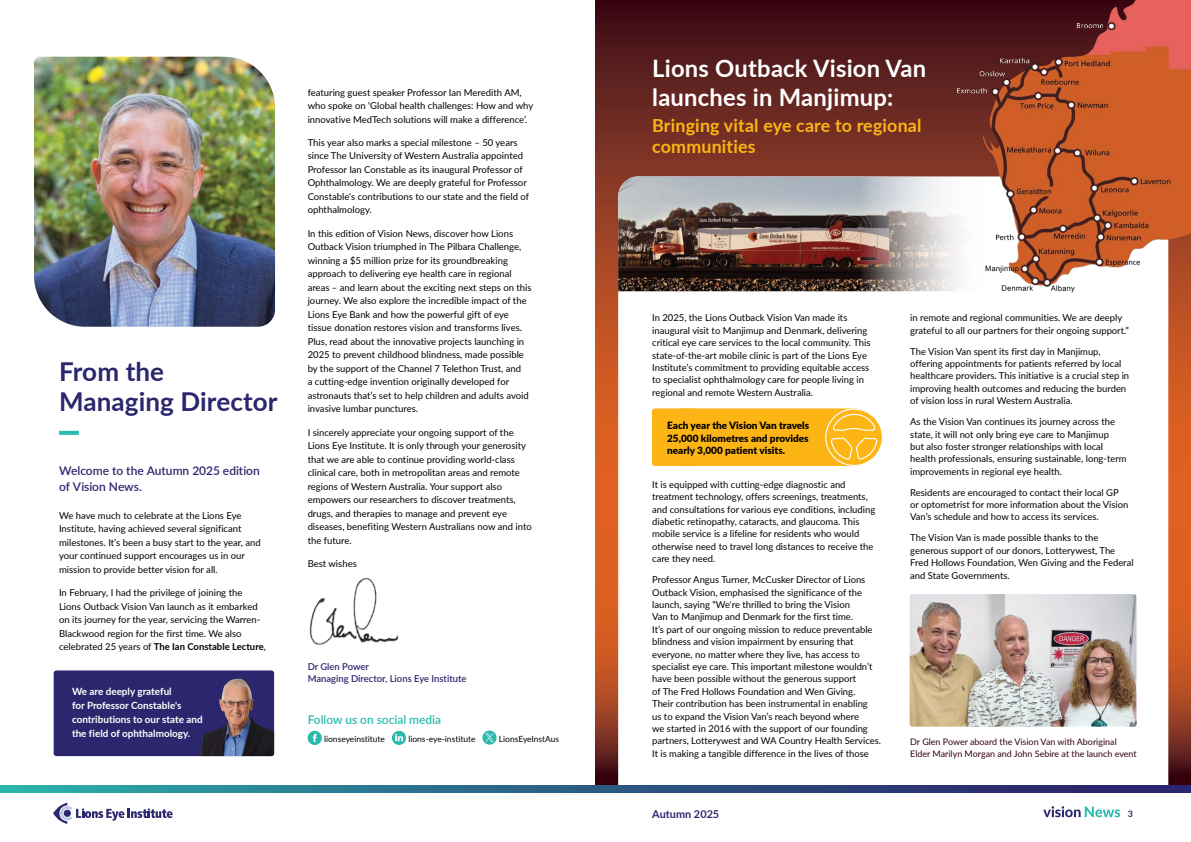
<style>
.page{position:relative;width:1191px;height:842px;background:#fff}
.page>*{position:absolute;margin:0;border:0;box-sizing:border-box;transform-origin:0 0}
.t1{font:700 26px/30px "Lato";letter-spacing:.005em;color:#2b266d}
.t2{font:700 24px/29px "Lato";letter-spacing:.01em;color:#fff}
.t3{font:700 18px/21px "Lato";letter-spacing:.01em;color:#fcb515}
.t4{font:600 12px/16px "Lato";letter-spacing:-.005em;color:#2b266d}
.t5{font:600 12px "Lato";color:#2abbaf}
.t6{font:700 10.9px "Lato";color:#2b266d}
.t7{font:700 10px/14px "Lato";color:#fff}
.t8{font:900 10px/12.4px "Lato";color:#000;text-align:justify}
.t9{font:9.5px/12.4px "Lato";color:#000}
.t10{font:600 9.5px/12.5px "Lato";color:#2b266d}
.t11{font:9px/12px "Lato";color:#35000c}
.t12{font:700 9px "Lato";color:#2b266d}
.t13{font:8.5px "Lato";color:#000}
.s1{font-weight:700}
</style>
<div class="page">
<svg style="left:595px;top:0;width:596px;height:785px;background:#7b2f1f"></svg>
<svg style="left:618px;top:291px;width:550px;height:494px"></svg>
<img style="left:34px;top:57px;width:241px;height:270px">
<svg style="left:59px;top:431px;width:20px;height:4px"></svg>
<div style="left:308px;top:731px;width:14px;height:14px;background:#2abbaf;border-radius:50%"></div>
<svg style="left:313px;top:734px;width:4px;height:8px"></svg>
<div style="left:392px;top:731px;width:14px;height:14px;background:#2abbaf;border-radius:50%"></div>
<svg style="left:395px;top:734px;width:8px;height:7px"></svg>
<svg style="left:482px;top:730px;width:14px;height:15px"></svg>
<svg style="left:485px;top:733px;width:9px;height:9px"></svg>
<img style="left:309px;top:577px;width:90px;height:68px">
<div style="left:54px;top:670px;width:220px;height:86px;background:#2b266d;border-radius:3px"></div>
<img style="left:160px;top:670px;width:114px;height:86px">
<svg style="left:679px;top:408px;width:204px;height:59px;background:#fcbc2d"></svg>
<div style="left:652px;top:408px;width:45px;height:58px;background:#fcb515;border-radius:3px"></div>
<img style="left:618px;top:176px;width:327px;height:115px">
<img style="left:945px;top:0;width:246px;height:297px">
<img style="left:909px;top:594px;width:227px;height:133px">
<svg style="left:1043px;top:806px;width:77px;height:11px"></svg>
<svg style="left:0;top:785px;width:1191px;height:7px;background:#2a5f86"></svg>
<svg style="left:53px;top:803px;width:120px;height:21px"></svg>
<h1 class="t1" style="left:59px;top:355px;width:220px">From the<br>Managing Director</h1>
<p class="t4" style="left:59px;top:462px;width:202px">Welcome to the Autumn 2025 edition of Vision News.</p>
<p class="t9" style="left:59px;top:508px;width:203px;line-height:13.5px">We have much to celebrate at the Lions Eye Institute, having achieved several significant milestones. It’s been a busy start to the year, and your continued support encourages us in our mission to provide better vision for all.</p>
<p class="t9" style="left:59px;top:586px;width:208px;line-height:13.5px">In February, I had the privilege of joining the Lions Outback Vision Van launch as it embarked on its journey for the year, servicing the Warren-Blackwood region for the first time. We also celebrated 25 years of <span class="s1">The Ian Constable Lecture</span>,</p>
<p class="t7" style="left:72px;top:684px;width:132px">We are deeply grateful<br>for Professor Constable's contributions to our state and the field of ophthalmology.</p>
<p class="t9" style="left:308px;top:85px;width:227px;line-height:13.5px">featuring guest speaker Professor Ian Meredith AM, who spoke on ‘Global health challenges: How and why innovative MedTech solutions will make a difference’.</p>
<p class="t9" style="left:308px;top:135px;width:223px;line-height:13.5px">This year also marks a special milestone – 50 years since The University of Western Australia appointed Professor Ian Constable as its inaugural Professor of Ophthalmology. We are deeply grateful for Professor Constable's contributions to our state and the field of ophthalmology.</p>
<p class="t9" style="left:308px;top:226px;width:225px;line-height:13.5px">In this edition of Vision News, discover how Lions Outback Vision triumphed in The Pilbara Challenge, winning a $5 million prize for its groundbreaking approach to delivering eye health care in regional areas – and learn about the exciting next steps on this journey. We also explore the incredible impact of the Lions Eye Bank and how the powerful gift of eye tissue donation restores vision and transforms lives.<br>Plus, read about the innovative projects launching in 2025 to prevent childhood blindness, made possible by the support of the Channel 7 Telethon Trust, and<br>a cutting-edge invention originally developed for astronauts that’s set to help children and adults avoid invasive lumbar punctures.</p>
<p class="t9" style="left:308px;top:425px;width:226px;line-height:13.5px">I sincerely appreciate your ongoing support of the Lions Eye Institute. It is only through your generosity that we are able to continue providing world-class clinical care, both in metropolitan areas and remote regions of Western Australia. Your support also empowers our researchers to discover treatments, drugs, and therapies to manage and prevent eye diseases, benefiting Western Australians now and into the future.</p>
<p class="t9" style="left:308px;top:557px;width:51px">Best wishes</p>
<p class="t10" style="left:308px;top:659px;width:160px">Dr Glen Power<br>Managing Director, Lions Eye Institute</p>
<p class="t5" style="left:308px;top:710px;width:135px">Follow us on social media</p>
<p class="t13" style="left:324px;top:732px;width:62px">lionseyeinstitute</p>
<p class="t13" style="left:408px;top:732px;width:69px">lions-eye-institute</p>
<p class="t13" style="left:499px;top:732px;width:62px">LionsEyeInstAus</p>
<h2 class="t2" style="left:652px;top:53px;width:275px">Lions Outback Vision Van launches in Manjimup:</h2>
<h3 class="t3" style="left:652px;top:114px;width:271px">Bringing vital eye care to regional communities</h3>
<p class="t9" style="left:652px;top:311px;width:220px">In 2025, the Lions Outback Vision Van made its inaugural visit to Manjimup and Denmark, delivering critical eye care services to the local community. This state-of-the-art mobile clinic is part of the Lions Eye Institute’s commitment to providing equitable access to specialist ophthalmology care for people living in regional and remote Western Australia.</p>
<p class="t8" style="left:667px;top:419px;width:144px">Each year the Vision Van travels 25,000 kilometres and provides nearly 3,000 patient visits.</p>
<p class="t9" style="left:652px;top:478px;width:225px">It is equipped with cutting-edge diagnostic and treatment technology, offers screenings, treatments, and consultations for various eye conditions, including diabetic retinopathy, cataracts, and glaucoma. This mobile service is a lifeline for residents who would otherwise need to travel long distances to receive the care they need.</p>
<p class="t9" style="left:652px;top:573px;width:230px">Professor Angus Turner, McCusker Director of Lions Outback Vision, emphasised the significance of the launch, saying “We're thrilled to bring the Vision<br>Van to Manjimup and Denmark for the first time.<br>It’s part of our ongoing mission to reduce preventable blindness and vision impairment by ensuring that everyone, no matter where they live, has access to specialist eye care. This important milestone wouldn’t have been possible without the generous support<br>of The Fred Hollows Foundation and Wen Giving.<br>Their contribution has been instrumental in enabling<br>us to expand the Vision Van’s reach beyond where<br>we started in 2016 with the support of our founding partners, Lotterywest and WA Country Health Services.<br>It is making a tangible difference in the lives of those</p>
<p class="t9" style="left:910px;top:311px;width:220px">in remote and regional communities. We are deeply grateful to all our partners for their ongoing support.”</p>
<p class="t9" style="left:910px;top:345px;width:220px">The Vision Van spent its first day in Manjimup, offering appointments for patients referred by local healthcare providers. This initiative is a crucial step in improving health outcomes and reducing the burden of vision loss in rural Western Australia.</p>
<p class="t9" style="left:910px;top:415px;width:218px">As the Vision Van continues its journey across the state, it will not only bring eye care to Manjimup<br>but also foster stronger relationships with local health professionals, ensuring sustainable, long-term improvements in regional eye health.</p>
<p class="t9" style="left:910px;top:486px;width:220px">Residents are encouraged to contact their local GP or optometrist for more information about the Vision<br>Van’s schedule and how to access its services.</p>
<p class="t9" style="left:910px;top:531px;width:225px">The Vision Van is made possible thanks to the generous support of our donors, Lotterywest, The Fred Hollows Foundation, Wen Giving and the Federal and State Governments.</p>
<p class="t11" style="left:910px;top:735px;width:228px">Dr Glen Power aboard the Vision Van with Aboriginal<br>Elder Marilyn Morgan and John Sebire at the launch event</p>
<p class="t6" style="left:652px;top:806px;width:69px">Autumn 2025</p>
<p class="t12" style="left:1127px;top:807px;width:7px">3</p>
</div>
